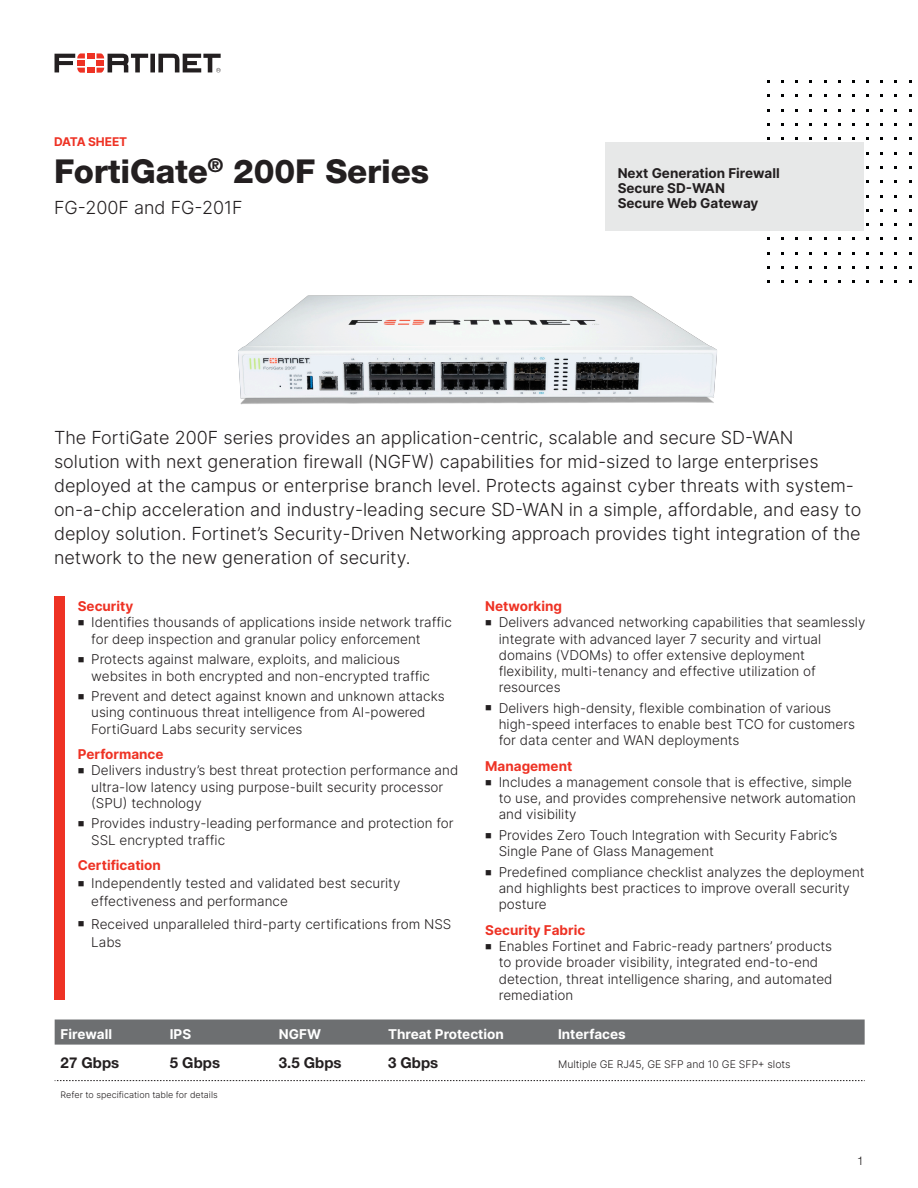
<style>
.page{position:relative;width:918px;height:1188px;background:#fff}
.page>*{position:absolute;margin:0;border:0;box-sizing:border-box;transform-origin:0 0}
.Product_Title{font:800 33px "Helvetica Neue LT Std";letter-spacing:-.005em;color:#231f20}
.Product_Intro{font:300 18px/24px "Inter";color:#231f20}
.Product_models{font:300 18px "Inter";color:#231f20}
.Pg1_Perf_Table_body{font:700 15px "Helvetica Neue LT Pro";color:#231f20}
.t1{font:300 13.5px/16.2px "Inter";color:#231f20}
.pg1_Feature_heads{font:700 13.5px "Inter";color:#ee3224}
.Pg1_Deployment{font:700 13.5px "Inter";color:#231f20}
.Pg1_Perf_Table_heade{font:700 13.5px "Inter";color:#fff}
.t2{font:700 12px "Inter";letter-spacing:-.01em;color:#ee3224}
.t3{font:300 12px "Helvetica Neue LT Pro";color:#231f20}
.Pg1_Perf_Table_body-2{font:300 10.5px "Inter";color:#231f20}
.Pg1_Perf_Table_footn{font:300 9px "Inter";color:#231f20}
</style>
<div class="page">
<svg style="left:55px;top:53px;width:166px;height:20px"></svg>
<img style="left:238px;top:295px;width:479px;height:110px">
<div style="left:55px;top:1020px;width:810px;height:25px;background:#6d6f71"></div>
<svg style="left:55px;top:1080px;width:808px;height:1px"></svg>
<div style="left:54px;top:596px;width:11px;height:404px;background:#ee3224"></div>
<div style="left:606px;top:143px;width:258px;height:88px;background:#e7e8e8"></div>
<p class="t2" style="left:54px;top:133px;width:75px">DATA SHEET</p>
<p class="Product_Title" style="left:54px;top:151px;width:377px">FortiGate<sup>®</sup> 200F Series</p>
<p class="Product_models" style="left:54px;top:195px;width:190px">FG-200F and FG-201F</p>
<p class="Pg1_Deployment" style="left:618px;top:164px;width:164px">Next Generation Firewall</p>
<p class="Pg1_Deployment" style="left:618px;top:179px;width:109px">Secure SD-WAN</p>
<p class="Pg1_Deployment" style="left:618px;top:194px;width:142px">Secure Web Gateway</p>
<p class="Product_Intro" style="left:54px;top:425px;width:809px">The FortiGate 200F series provides an application-centric, scalable and secure SD-WAN solution with next generation firewall (NGFW) capabilities for mid-sized to large enterprises deployed at the campus or enterprise branch level. Protects against cyber threats with system&shy;on-a-chip acceleration and industry-leading secure SD-WAN in a simple, affordable, and easy to deploy solution. Fortinet’s Security-Driven Networking approach provides tight integration of the network to the new generation of security.</p>
<p class="pg1_Feature_heads" style="left:78px;top:597px;width:57px">Security</p>
<p class="t1" style="left:91px;top:614px;width:362px;text-indent:-14px">■ Identifies thousands of applications inside network traffic for deep inspection and granular policy enforcement</p>
<p class="t1" style="left:91px;top:651px;width:340px;text-indent:-14px">■ Protects against malware, exploits, and malicious websites in both encrypted and non-encrypted traffic</p>
<p class="t1" style="left:91px;top:688px;width:355px;text-indent:-14px">■ Prevent and detect against known and unknown attacks using continuous threat intelligence from AI-powered<br>FortiGuard Labs security services</p>
<p class="pg1_Feature_heads" style="left:78px;top:744px;width:87px">Performance</p>
<p class="t1" style="left:91px;top:762px;width:369px;text-indent:-14px">■ Delivers industry’s best threat protection performance and ultra-low latency using purpose-built security processor (SPU) technology</p>
<p class="t1" style="left:91px;top:815px;width:364px;text-indent:-14px">■ Provides industry-leading performance and protection for<br>SSL encrypted traffic</p>
<p class="pg1_Feature_heads" style="left:78px;top:855px;width:85px">Certification</p>
<p class="t1" style="left:91px;top:874px;width:311px;line-height:18px;text-indent:-14px">■ Independently tested and validated best security effectiveness and performance</p>
<p class="t1" style="left:91px;top:914px;width:362px;line-height:18px;text-indent:-14px">■ Received unparalleled third-party certifications from NSS<br>Labs</p>
<p class="pg1_Feature_heads" style="left:485px;top:597px;width:78px">Networking</p>
<p class="t1" style="left:499px;top:614px;width:368px;text-indent:-14px">■ Delivers advanced networking capabilities that seamlessly integrate with advanced layer 7 security and virtual domains (VDOMs) to offer extensive deployment flexibility, multi-tenancy and effective utilization of resources</p>
<p class="t1" style="left:499px;top:700px;width:358px;text-indent:-14px">■ Delivers high-density, flexible combination of various high-speed interfaces to enable best TCO for customers for data center and WAN deployments</p>
<p class="pg1_Feature_heads" style="left:485px;top:756px;width:89px">Management</p>
<p class="t1" style="left:499px;top:774px;width:359px;text-indent:-14px">■ Includes a management console that is effective, simple to use, and provides comprehensive network automation and visibility</p>
<p class="t1" style="left:499px;top:827px;width:340px;text-indent:-14px">■ Provides Zero Touch Integration with Security Fabric’s<br>Single Pane of Glass Management</p>
<p class="t1" style="left:499px;top:864px;width:367px;text-indent:-14px">■ Predefined compliance checklist analyzes the deployment and highlights best practices to improve overall security posture</p>
<p class="pg1_Feature_heads" style="left:485px;top:920px;width:102px">Security Fabric</p>
<p class="t1" style="left:499px;top:938px;width:335px;text-indent:-14px">■ Enables Fortinet and Fabric-ready partners’ products to provide broader visibility, integrated end-to-end detection, threat intelligence sharing, and automated remediation</p>
<p class="Pg1_Perf_Table_heade" style="left:61px;top:1024px;width:53px">Firewall</p>
<p class="Pg1_Perf_Table_heade" style="left:170px;top:1024px;width:23px">IPS</p>
<p class="Pg1_Perf_Table_heade" style="left:279px;top:1024px;width:44px">NGFW</p>
<p class="Pg1_Perf_Table_heade" style="left:388px;top:1024px;width:117px">Threat Protection</p>
<p class="Pg1_Perf_Table_heade" style="left:558px;top:1024px;width:69px">Interfaces</p>
<p class="Pg1_Perf_Table_body" style="left:61px;top:1053px;width:60px">27 Gbps</p>
<p class="Pg1_Perf_Table_body" style="left:170px;top:1053px;width:52px">5 Gbps</p>
<p class="Pg1_Perf_Table_body" style="left:279px;top:1053px;width:64px">3.5 Gbps</p>
<p class="Pg1_Perf_Table_body" style="left:388px;top:1053px;width:52px">3 Gbps</p>
<p class="Pg1_Perf_Table_body-2" style="left:558px;top:1056px;width:234px">Multiple GE RJ45, GE SFP and 10 GE SFP+ slots</p>
<p class="Pg1_Perf_Table_footn" style="left:61px;top:1088px;width:159px">Refer to specification table for details</p>
<p class="t3" style="left:857px;top:1154px;width:8px">1</p>
</div>
